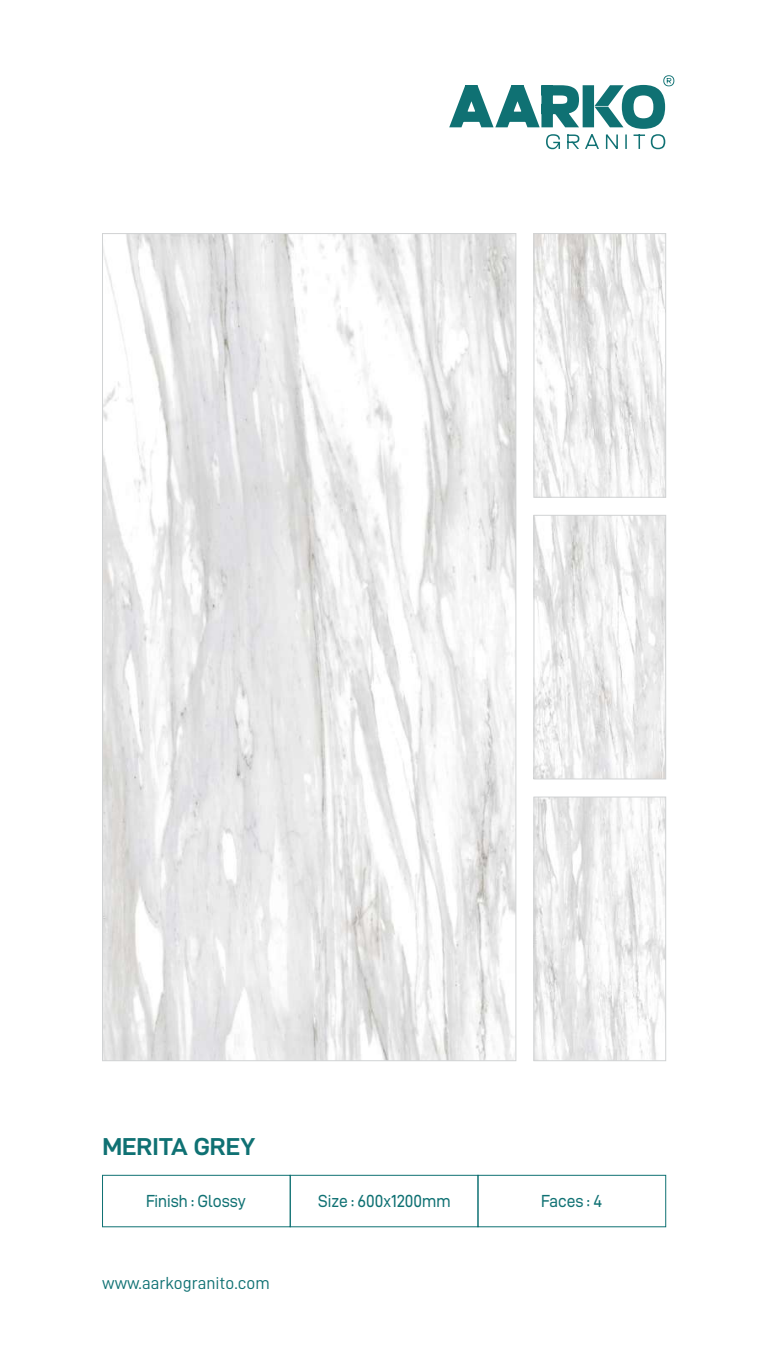
<style>
.page{position:relative;width:769px;height:1365px;background:#fff}
.page>*{position:absolute;margin:0;border:0;box-sizing:border-box;transform-origin:0 0}
.t1{font:24.5px "D DIN Exp Bold";color:#0f7173}
.t2{font:17.5px "D DIN Exp";color:#0f7173;scale:.89 1}
.t3{font:17.5px "D DIN";color:#0f7173}
</style>
<div class="page">
<svg style="left:449px;top:75px;width:225px;height:74px"></svg>
<div style="left:102px;top:1174px;width:189px;height:53px;border:1px solid #0f7173"></div>
<div style="left:290px;top:1174px;width:188px;height:53px;border:1px solid #0f7173"></div>
<div style="left:477px;top:1174px;width:189px;height:53px;border:1px solid #0f7173"></div>
<img style="left:104px;top:235px;width:410px;height:824px">
<img style="left:535px;top:798px;width:129px;height:261px">
<div style="left:533px;top:796px;width:133px;height:265px;border:1px solid #d1d3d4"></div>
<img style="left:535px;top:517px;width:129px;height:260px">
<div style="left:533px;top:515px;width:133px;height:264px;border:1px solid #d1d3d4"></div>
<img style="left:535px;top:235px;width:129px;height:260px">
<div style="left:533px;top:233px;width:133px;height:264px;border:1px solid #d1d3d4"></div>
<h1 class="t1" style="left:102px;top:1134px;width:154px">MERITA GREY</h1>
<p class="t2" style="left:146px;top:1192px;width:113px">Finish : Glossy</p>
<p class="t2" style="left:318px;top:1192px;width:150px">Size : 600x1200mm</p>
<p class="t3" style="left:102px;top:1273px;width:169px">www.aarkogranito.com</p>
<p class="t2" style="left:541px;top:1192px;width:70px">Faces : 4</p>
</div>
